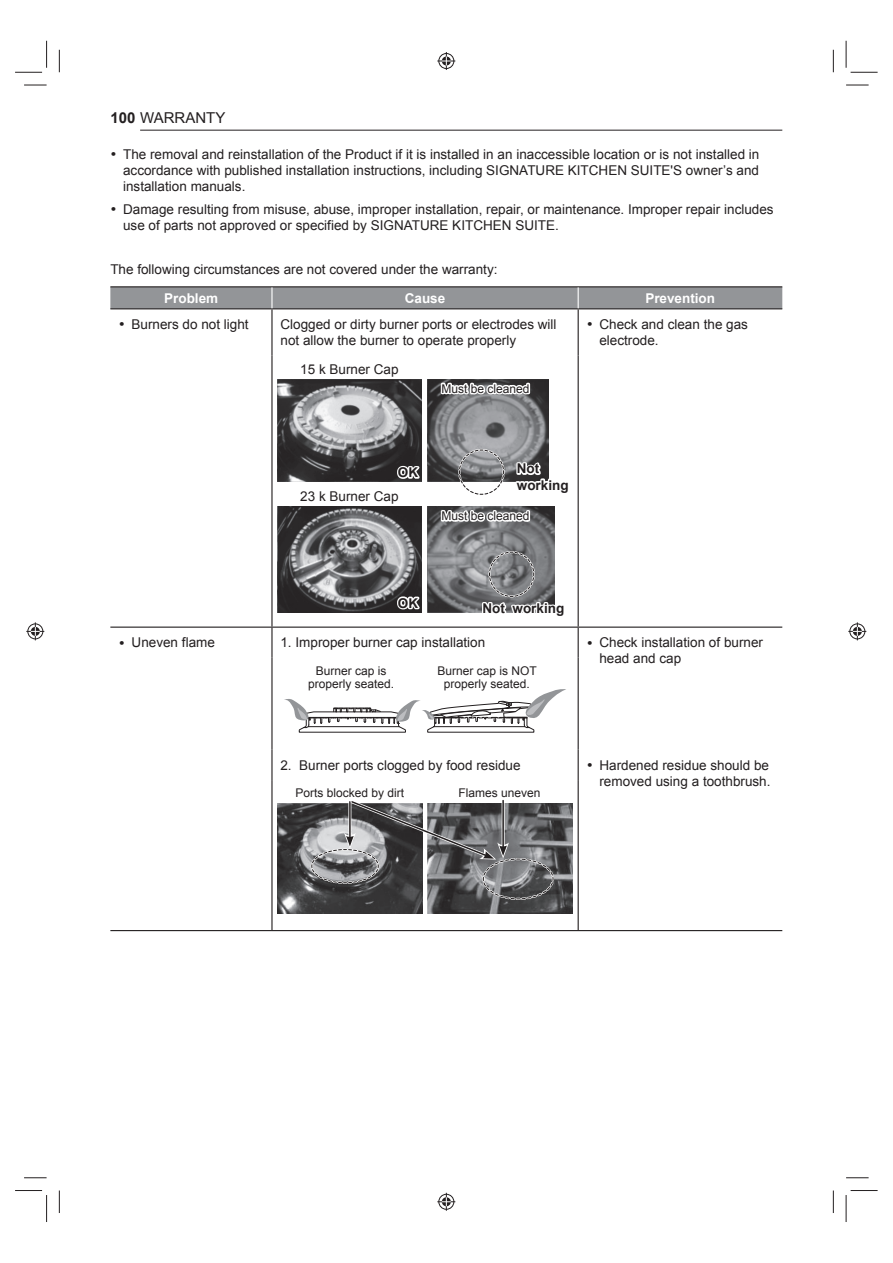
<style>
.page{position:relative;width:893px;height:1263px;background:#fff}
.page>*{position:absolute;margin:0;border:0;box-sizing:border-box;transform-origin:0 0}
.t1{font:15px "Arial";color:#231f20}
.t2{font:13.5px/16.2px "Arial";color:#231f20}
.t3{font:700 13.5px/16.2px "Arial";color:#231f20}
.t4{font:700 13.5px "Arial";color:#fff}
.t5{font:12px/13.5px "Arial";color:#231f20;text-align:center}
.s1{font-weight:700}
</style>
<div class="page">
<hr style="left:140px;top:130px;width:642px;height:1px;background:#231f20">
<hr style="left:110px;top:286px;width:672px;height:1px;background:#231f20">
<hr style="left:271px;top:309px;width:1px;height:47px;background:#231f20">
<hr style="left:578px;top:309px;width:1px;height:47px;background:#231f20">
<hr style="left:271px;top:356px;width:1px;height:271px;background:#231f20">
<hr style="left:578px;top:356px;width:1px;height:271px;background:#231f20">
<hr style="left:271px;top:628px;width:1px;height:30px;background:#231f20">
<hr style="left:578px;top:627px;width:204px;height:1px;background:#231f20">
<hr style="left:578px;top:628px;width:1px;height:30px;background:#231f20">
<hr style="left:271px;top:658px;width:1px;height:92px;background:#231f20">
<hr style="left:578px;top:658px;width:1px;height:92px;background:#231f20">
<hr style="left:271px;top:750px;width:1px;height:30px;background:#231f20">
<hr style="left:578px;top:750px;width:1px;height:30px;background:#231f20">
<hr style="left:271px;top:780px;width:1px;height:150px;background:#231f20">
<hr style="left:578px;top:780px;width:1px;height:150px;background:#231f20">
<hr style="left:110px;top:627px;width:468px;height:1px;background:#231f20">
<hr style="left:110px;top:930px;width:162px;height:1px;background:#231f20">
<svg style="left:110px;top:287px;width:672px;height:22px;background:#8e8f92"></svg>
<hr style="left:272px;top:930px;width:510px;height:1px;background:#231f20">
<img style="left:427px;top:379px;width:122px;height:102px">
<img style="left:427px;top:506px;width:127px;height:106px">
<img style="left:277px;top:506px;width:145px;height:106px">
<img style="left:277px;top:379px;width:145px;height:102px">
<svg style="left:395px;top:464px;width:27px;height:16px"></svg>
<svg style="left:395px;top:594px;width:27px;height:17px"></svg>
<svg style="left:439px;top:379px;width:93px;height:23px"></svg>
<svg style="left:439px;top:448px;width:116px;height:81px"></svg>
<svg style="left:480px;top:550px;width:75px;height:63px;background:#8c8d90"></svg>
<svg style="left:284px;top:689px;width:282px;height:44px"></svg>
<img style="left:428px;top:803px;width:144px;height:111px">
<img style="left:278px;top:803px;width:144px;height:111px">
<svg style="left:309px;top:800px;width:246px;height:101px;background:#737375"></svg>
<svg style="left:24px;top:85px;width:23px;height:1px"></svg>
<svg style="left:846px;top:85px;width:22px;height:1px"></svg>
<svg style="left:24px;top:1178px;width:23px;height:1px"></svg>
<svg style="left:846px;top:1178px;width:22px;height:1px"></svg>
<svg style="left:59px;top:50px;width:1px;height:22px"></svg>
<svg style="left:59px;top:1191px;width:1px;height:22px"></svg>
<svg style="left:833px;top:50px;width:1px;height:22px"></svg>
<svg style="left:833px;top:1191px;width:1px;height:22px"></svg>
<svg style="left:15px;top:41px;width:32px;height:32px"></svg>
<svg style="left:15px;top:1190px;width:32px;height:32px"></svg>
<svg style="left:846px;top:41px;width:31px;height:32px"></svg>
<svg style="left:846px;top:1190px;width:31px;height:32px"></svg>
<svg style="left:437px;top:52px;width:18px;height:18px"></svg>
<svg style="left:437px;top:1193px;width:18px;height:18px"></svg>
<svg style="left:26px;top:622px;width:18px;height:18px"></svg>
<svg style="left:848px;top:622px;width:18px;height:18px"></svg>
<p class="t1" style="left:110px;top:110px;width:117px"><span class="s1">100</span> WARRANTY</p>
<p class="t2" style="left:123px;top:146px;width:638px;text-align:justify">The removal and reinstallation of the Product if it is installed in an inaccessible location or is not installed in accordance with published installation instructions, including SIGNATURE KITCHEN SUITE'S owner’s and installation manuals.</p>
<p class="t2" style="left:123px;top:201px;width:652px">Damage resulting from misuse, abuse, improper installation, repair, or maintenance. Improper repair includes use of parts not approved or specified by SIGNATURE KITCHEN SUITE.</p>
<p class="t2" style="left:110px;top:261px;width:389px">The following circumstances are not covered under the warranty:</p>
<p class="t4" style="left:164px;top:290px;width:56px">Problem</p>
<p class="t4" style="left:405px;top:290px;width:42px">Cause</p>
<p class="t4" style="left:645px;top:290px;width:71px">Prevention</p>
<p class="t2" style="left:132px;top:316px;width:119px">Burners do not light</p>
<p class="t2" style="left:280px;top:316px;width:278px">Clogged or dirty burner ports or electrodes will not allow the burner to operate properly</p>
<p class="t2" style="left:599px;top:316px;width:150px">Check and clean the gas electrode.</p>
<p class="t2" style="left:300px;top:361px;width:100px">15 k Burner Cap</p>
<p class="t5" style="left:441px;top:382px;width:90px">Must be cleaned</p>
<p class="t3" style="left:398px;top:464px;width:22px">OK</p>
<p class="t2" style="left:300px;top:488px;width:100px">23 k Burner Cap</p>
<p class="t3" style="left:517px;top:461px;width:53px">Not working</p>
<p class="t5" style="left:441px;top:509px;width:90px">Must be cleaned</p>
<p class="t3" style="left:398px;top:595px;width:22px">OK</p>
<p class="t3" style="left:482px;top:600px;width:83px">Not working</p>
<p class="t2" style="left:132px;top:634px;width:85px">Uneven flame</p>
<p class="t2" style="left:280px;top:634px;width:206px">1. Improper burner cap installation</p>
<p class="t2" style="left:599px;top:634px;width:165px">Check installation of burner head and cap</p>
<p class="t5" style="left:308px;top:664px;width:88px">Burner cap is properly seated.</p>
<p class="t5" style="left:437px;top:664px;width:101px">Burner cap is NOT properly seated.</p>
<p class="t2" style="left:280px;top:757px;width:242px">2. Burner ports clogged by food residue</p>
<p class="t2" style="left:599px;top:757px;width:173px">Hardened residue should be removed using a toothbrush.</p>
<p class="t5" style="left:295px;top:786px;width:110px">Ports blocked by dirt</p>
<p class="t5" style="left:458px;top:786px;width:84px">Flames uneven</p>
</div>
